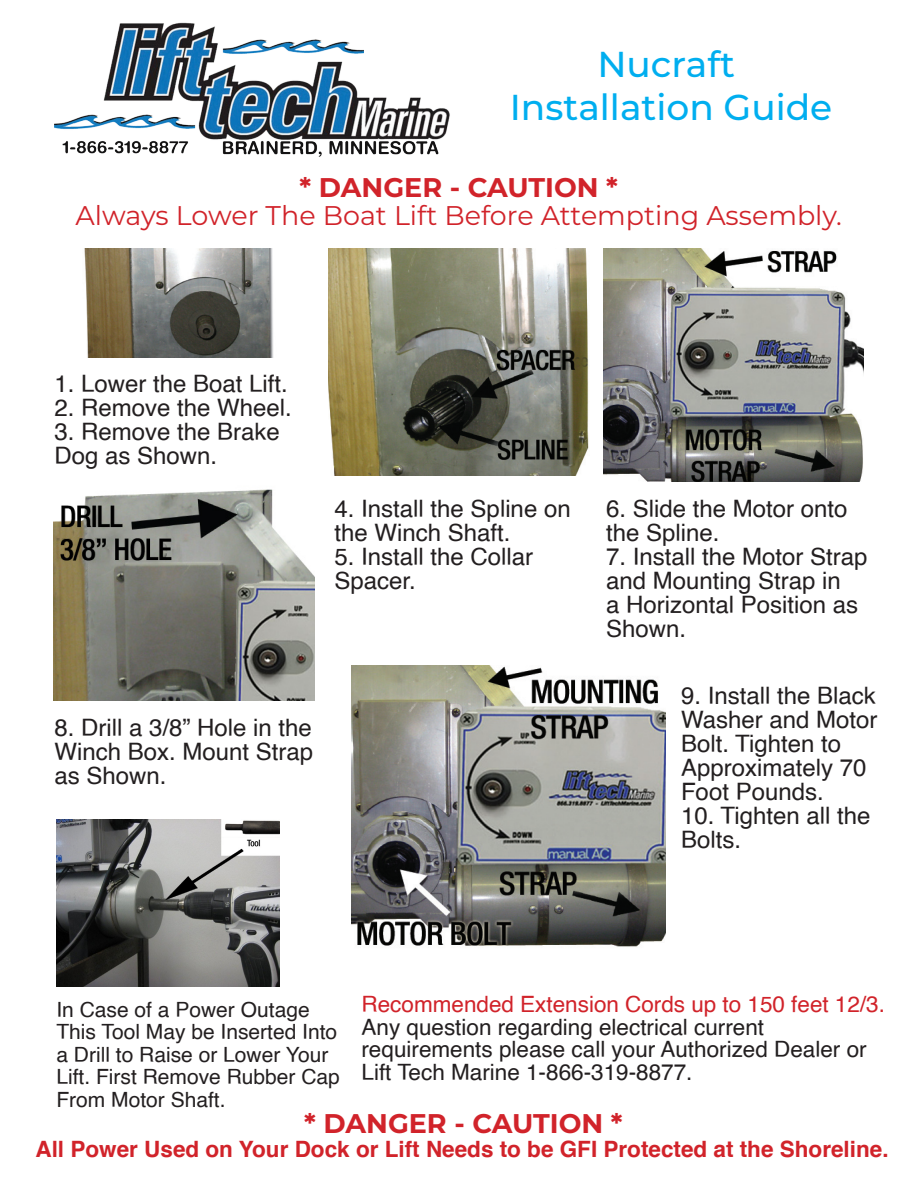
<style>
.page{position:relative;width:918px;height:1188px;background:#fff}
.page>*{position:absolute;margin:0;border:0;box-sizing:border-box;transform-origin:0 0}
.t1{font:500 36px "Montserrat";color:#00aeef}
.t2{font:27px "Montserrat";color:#d1232a}
.t3{font:700 27px "Montserrat";color:#d1232a}
.t4{font:24px/24px "Helvetica";color:#231f20}
.t5{font:22.5px/22.5px "Helvetica";color:#231f20}
.t6{font:700 22.5px "Helvetica";color:#d1232a}
.t7{font:22.5px "Helvetica";color:#d1232a}
.t8{font:21px/22.5px "Helvetica";color:#231f20}
</style>
<div class="page">
<img style="left:329px;top:248px;width:260px;height:227px">
<img style="left:352px;top:666px;width:314px;height:281px">
<img style="left:56px;top:819px;width:223px;height:167px">
<img style="left:54px;top:489px;width:261px;height:212px">
<img style="left:84px;top:248px;width:190px;height:109px">
<img style="left:603px;top:248px;width:261px;height:234px">
<img style="left:54px;top:22px;width:396px;height:135px">
<p class="t1" style="left:597px;top:39px;width:139px">Nucraft</p>
<p class="t1" style="left:510px;top:83px;width:324px">Installation Guide</p>
<p class="t3" style="left:300px;top:168px;width:320px">* DANGER - CAUTION *</p>
<p class="t2" style="left:76px;top:197px;width:768px">Always Lower The Boat Lift Before Attempting Assembly.</p>
<p class="t4" style="left:54px;top:373px;width:235px">1. Lower the Boat Lift.</p>
<p class="t4" style="left:54px;top:397px;width:239px">2. Remove the Wheel.</p>
<p class="t4" style="left:54px;top:421px;width:227px">3. Remove the Brake<br>Dog as Shown.</p>
<p class="t4" style="left:335px;top:498px;width:238px">4. Install the Spline on the Winch Shaft.</p>
<p class="t4" style="left:335px;top:546px;width:200px">5. Install the Collar<br>Spacer.</p>
<p class="t4" style="left:54px;top:717px;width:260px;text-align:justify">8. Drill a 3/8” Hole in the Winch Box. Mount Strap as Shown.</p>
<p class="t4" style="left:606px;top:498px;width:243px">6. Slide the Motor onto the Spline.</p>
<p class="t4" style="left:606px;top:546px;width:263px">7. Install the Motor Strap and Mounting Strap in<br>a Horizontal Position as<br>Shown.</p>
<p class="t4" style="left:681px;top:684px;width:198px">9. Install the Black<br>Washer and Motor<br>Bolt. Tighten to<br>Approximately 70<br>Foot Pounds.</p>
<p class="t4" style="left:681px;top:804px;width:191px">10. Tighten all the<br>Bolts.</p>
<p class="t8" style="left:56px;top:999px;width:285px">In Case of a Power Outage<br>This Tool May be Inserted Into a Drill to Raise or Lower Your<br>Lift. First Remove Rubber Cap<br>From Motor Shaft.</p>
<p class="t7" style="left:362px;top:987px;width:525px">Recommended Extension Cords up to 150 feet 12/3.</p>
<p class="t5" style="left:362px;top:1016px;width:507px">Any question regarding electrical current requirements please call your Authorized Dealer or<br>Lift Tech Marine 1-866-319-8877.</p>
<p class="t3" style="left:304px;top:1104px;width:320px">* DANGER - CAUTION *</p>
<p class="t6" style="left:35px;top:1131px;width:855px">All Power Used on Your Dock or Lift Needs to be GFI Protected at the Shoreline.</p>
</div>
